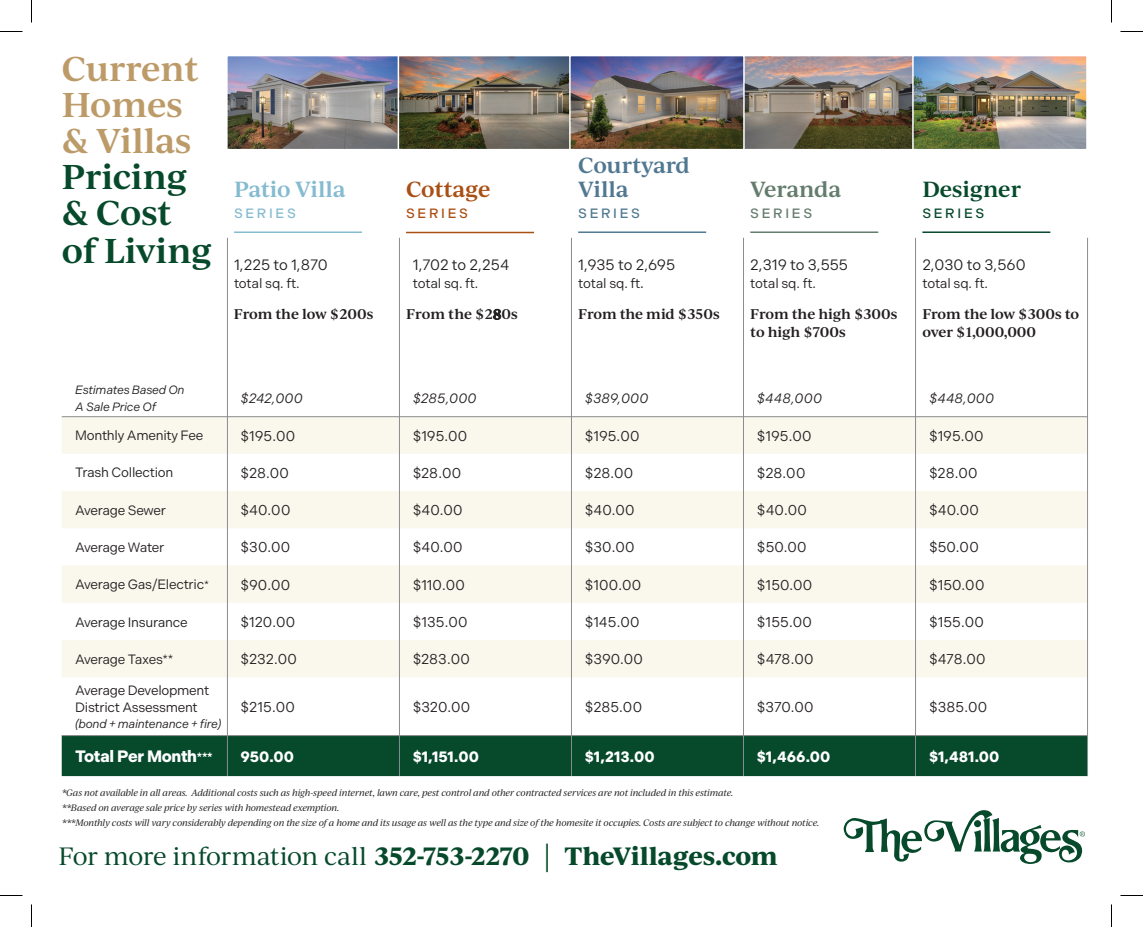
<style>
.page{position:relative;width:1143px;height:927px;background:#fff}
.page>*{position:absolute;margin:0;border:0;box-sizing:border-box;transform-origin:0 0}
.t1{font:600 33px/36.8px "Ivy Journal";color:#06492b}
.t2{font:600 33px/36px "Ivy Journal";letter-spacing:-.01em;color:#bc9b69}
.t3{font:700 24px "Ivy Journal";letter-spacing:-.02em;color:#06492b}
.t4{font:600 21px/24px "Ivy Journal";letter-spacing:-.015em;color:#517891}
.t5{font:600 21px "Ivy Journal";letter-spacing:-.015em;color:#85bbd0}
.t6{font:600 21px "Ivy Journal";color:#06492b}
.t7{font:600 21px "Ivy Journal";letter-spacing:-.015em;color:#aa4f14}
.t8{font:600 21px "Ivy Journal";letter-spacing:-.015em;color:#637c6c}
.t9{font:700 16.5px "Indivisible";letter-spacing:-.02em;color:#fff}
.t10{font:15px "Indivisible";color:#231f20}
.t11{font:700 15px "Indivisible";color:#fff}
.t12{font:14.25px "Indivisible";letter-spacing:.015em;color:#231f20}
.t13{font:13.5px/16.5px "Indivisible";letter-spacing:-.02em;color:#231f20}
.t14{font:600 13.5px/18px "Ivy Journal";color:#231f20}
.t15{font:italic 13.5px "Indivisible";letter-spacing:.02em;color:#231f20}
.t16{font:500 13.5px "Indivisible";letter-spacing:.2em;color:#85bbd0}
.t17{font:500 13.5px "Indivisible";letter-spacing:.2em;color:#aa4f14}
.t18{font:500 13.5px "Indivisible";letter-spacing:.2em;color:#517891}
.t19{font:500 13.5px "Indivisible";letter-spacing:.2em;color:#637c6c}
.t20{font:500 13.5px "Indivisible";letter-spacing:.2em;color:#06492b}
.t21{font:italic 12px/16.5px "Indivisible";letter-spacing:-.02em;color:#231f20}
.t22{font:italic 9px/15px "Ivy Journal";letter-spacing:-.025em;color:#231f20}
.s1{font-family:"Avenir"}
.s2{font-size:12px}
.s3{font-size:13.5px}
.s4{font-weight:400}
.s5{font-family:"Adobe Garamond Pro";font-weight:400;font-size:28.5px}
</style>
<div class="page">
<svg style="left:62px;top:417px;width:1025px;height:260px;fill:#faf7ed"></svg>
<svg style="left:62px;top:454px;width:1025px;height:37px"></svg>
<div style="left:62px;top:736px;width:1025px;height:40px;background:#06492b"></div>
<hr style="left:62px;top:735px;width:165px;height:1px;background:#8a8c8f">
<hr style="left:227px;top:735px;width:172px;height:1px;background:#8a8c8f">
<hr style="left:399px;top:735px;width:172px;height:1px;background:#8a8c8f">
<hr style="left:571px;top:735px;width:172px;height:1px;background:#8a8c8f">
<hr style="left:743px;top:735px;width:173px;height:1px;background:#8a8c8f">
<hr style="left:916px;top:735px;width:172px;height:1px;background:#8a8c8f">
<hr style="left:227px;top:416px;width:172px;height:1px;background:#8a8c8f">
<hr style="left:399px;top:416px;width:172px;height:1px;background:#8a8c8f">
<hr style="left:571px;top:416px;width:172px;height:1px;background:#8a8c8f">
<hr style="left:743px;top:416px;width:173px;height:1px;background:#8a8c8f">
<hr style="left:916px;top:416px;width:172px;height:1px;background:#8a8c8f">
<hr style="left:62px;top:416px;width:165px;height:1px;background:#8a8c8f">
<hr style="left:234px;top:231px;width:128px;height:2px;background:#85bbd0">
<hr style="left:406px;top:232px;width:128px;height:1px;background:#aa4f14">
<hr style="left:578px;top:231px;width:128px;height:2px;background:#517891">
<hr style="left:750px;top:231px;width:128px;height:2px;background:#637c6c">
<hr style="left:922px;top:231px;width:128px;height:2px;background:#06492b">
<hr style="left:399px;top:238px;width:1px;height:538px;background:#8a8c8f">
<hr style="left:227px;top:238px;width:1px;height:538px;background:#8a8c8f">
<hr style="left:571px;top:238px;width:1px;height:538px;background:#8a8c8f">
<hr style="left:743px;top:238px;width:1px;height:538px;background:#8a8c8f">
<hr style="left:915px;top:238px;width:1px;height:538px;background:#8a8c8f">
<hr style="left:1087px;top:238px;width:1px;height:538px;background:#8a8c8f">
<svg style="left:843px;top:810px;width:242px;height:54px"></svg>
<img style="left:227px;top:56px;width:860px;height:93px">
<svg style="left:0;top:31px;width:22px;height:1px"></svg>
<svg style="left:1120px;top:31px;width:23px;height:1px"></svg>
<svg style="left:0;top:895px;width:22px;height:1px"></svg>
<svg style="left:1120px;top:895px;width:23px;height:1px"></svg>
<svg style="left:31px;top:0;width:1px;height:22px"></svg>
<svg style="left:31px;top:904px;width:1px;height:23px"></svg>
<svg style="left:1111px;top:0;width:1px;height:22px"></svg>
<svg style="left:1111px;top:904px;width:1px;height:23px"></svg>
<h1 class="t2" style="left:62px;top:50px;width:139px">Current<br>Homes &amp; Villas</h1>
<h1 class="t1" style="left:62px;top:157px;width:152px">Pricing &amp; Cost of Living</h1>
<h3 class="t5" style="left:234px;top:174px;width:113px">Patio Villa</h3>
<h3 class="t16" style="left:234px;top:205px;width:63px">SERIES</h3>
<h3 class="t10" style="left:234px;top:256px;width:95px">1,225 to 1,870</h3>
<h3 class="t13" style="left:234px;top:275px;width:67px">total sq. ft.</h3>
<h3 class="t7" style="left:406px;top:174px;width:86px">Cottage</h3>
<h3 class="t17" style="left:406px;top:205px;width:63px">SERIES</h3>
<h3 class="t10" style="left:413px;top:256px;width:98px">1,702 to 2,254</h3>
<h3 class="t13" style="left:413px;top:275px;width:67px">total sq. ft.</h3>
<h3 class="t4" style="left:578px;top:152px;width:113px">Courtyard<br>Villa</h3>
<h3 class="t18" style="left:578px;top:205px;width:63px">SERIES</h3>
<h3 class="t10" style="left:578px;top:256px;width:99px">1,935 to 2,695</h3>
<h3 class="t13" style="left:578px;top:275px;width:67px">total sq. ft<span class="s1">.</span></h3>
<h3 class="t8" style="left:750px;top:174px;width:93px">Veranda</h3>
<h3 class="t19" style="left:750px;top:205px;width:63px">SERIES</h3>
<h3 class="t10" style="left:750px;top:256px;width:99px">2,319 to 3,555</h3>
<h3 class="t13" style="left:750px;top:275px;width:67px">total sq. ft.</h3>
<h3 class="t6" style="left:922px;top:174px;width:100px">Designer</h3>
<h3 class="t20" style="left:922px;top:205px;width:63px">SERIES</h3>
<h3 class="t10" style="left:922px;top:256px;width:105px">2,030 to 3,560</h3>
<h3 class="t13" style="left:922px;top:275px;width:67px">total sq. ft.</h3>
<h3 class="t14" style="left:234px;top:305px;width:141px">From the low $200s</h3>
<h3 class="t14" style="left:406px;top:305px;width:113px">From the $280s</h3>
<h3 class="t14" style="left:578px;top:305px;width:143px">From the mid $350s</h3>
<h3 class="t14" style="left:750px;top:305px;width:149px">From the high $300s to high $700s</h3>
<h3 class="t14" style="left:922px;top:305px;width:158px">From the low $300s to over $1,000,000</h3>
<h3 class="t21" style="left:75px;top:382px;width:111px">Estimates Based On<br>A Sale Price Of</h3>
<h3 class="t15" style="left:241px;top:391px;width:64px">$242,000</h3>
<h3 class="t15" style="left:413px;top:391px;width:65px">$285,000</h3>
<h3 class="t15" style="left:585px;top:391px;width:65px">$389,000</h3>
<h3 class="t15" style="left:757px;top:391px;width:67px">$448,000</h3>
<h3 class="t15" style="left:929px;top:391px;width:67px">$448,000</h3>
<h3 class="t13" style="left:75px;top:427px;width:130px">Monthly Amenity Fee</h3>
<h3 class="t12" style="left:241px;top:428px;width:56px">$195.00</h3>
<h3 class="t12" style="left:413px;top:428px;width:56px">$195.00</h3>
<h3 class="t12" style="left:585px;top:428px;width:56px">$195.00</h3>
<h3 class="t12" style="left:757px;top:428px;width:56px">$195.00</h3>
<h3 class="t12" style="left:929px;top:428px;width:56px">$195.00</h3>
<h3 class="t13" style="left:75px;top:465px;width:100px">Trash Collection</h3>
<h3 class="t12" style="left:241px;top:465px;width:50px">$28.00</h3>
<h3 class="t12" style="left:413px;top:465px;width:50px">$28.00</h3>
<h3 class="t12" style="left:585px;top:465px;width:50px">$28.00</h3>
<h3 class="t12" style="left:757px;top:465px;width:50px">$28.00</h3>
<h3 class="t12" style="left:929px;top:465px;width:50px">$28.00</h3>
<h3 class="t13" style="left:75px;top:502px;width:92px">Average Sewer</h3>
<h3 class="t12" style="left:241px;top:502px;width:51px">$40.00</h3>
<h3 class="t12" style="left:413px;top:502px;width:51px">$40.00</h3>
<h3 class="t12" style="left:585px;top:502px;width:51px">$40.00</h3>
<h3 class="t12" style="left:757px;top:502px;width:51px">$40.00</h3>
<h3 class="t12" style="left:929px;top:502px;width:51px">$40.00</h3>
<h3 class="t13" style="left:75px;top:539px;width:91px">Average Water</h3>
<h3 class="t12" style="left:241px;top:539px;width:51px">$30.00</h3>
<h3 class="t12" style="left:413px;top:539px;width:51px">$40.00</h3>
<h3 class="t12" style="left:585px;top:539px;width:51px">$30.00</h3>
<h3 class="t12" style="left:757px;top:539px;width:51px">$50.00</h3>
<h3 class="t12" style="left:929px;top:539px;width:51px">$50.00</h3>
<h3 class="t13" style="left:75px;top:576px;width:135px">Average Gas/Electric<span class="s2">*</span></h3>
<h3 class="t12" style="left:241px;top:576px;width:51px">$90.00</h3>
<h3 class="t12" style="left:413px;top:576px;width:54px">$110.00</h3>
<h3 class="t12" style="left:585px;top:576px;width:58px">$100.00</h3>
<h3 class="t12" style="left:757px;top:576px;width:57px">$150.00</h3>
<h3 class="t12" style="left:929px;top:576px;width:57px">$150.00</h3>
<h3 class="t13" style="left:75px;top:614px;width:114px">Average Insurance</h3>
<h3 class="t12" style="left:241px;top:614px;width:56px">$120.00</h3>
<h3 class="t12" style="left:413px;top:614px;width:56px">$135.00</h3>
<h3 class="t12" style="left:585px;top:614px;width:56px">$145.00</h3>
<h3 class="t12" style="left:757px;top:614px;width:56px">$155.00</h3>
<h3 class="t12" style="left:929px;top:614px;width:56px">$155.00</h3>
<h3 class="t13" style="left:75px;top:651px;width:100px">Average Taxes**</h3>
<h3 class="t12" style="left:241px;top:651px;width:58px">$232.00</h3>
<h3 class="t12" style="left:413px;top:651px;width:59px">$283.00</h3>
<h3 class="t12" style="left:585px;top:651px;width:60px">$390.00</h3>
<h3 class="t12" style="left:757px;top:651px;width:58px">$478.00</h3>
<h3 class="t12" style="left:929px;top:651px;width:58px">$478.00</h3>
<h3 class="t13" style="left:75px;top:682px;width:136px">Average Development<br>District Assessment</h3>
<h3 class="t21" style="left:75px;top:716px;width:148px">(bond + maintenance + fire)</h3>
<h3 class="t12" style="left:241px;top:699px;width:56px">$215.00</h3>
<h3 class="t12" style="left:413px;top:699px;width:59px">$320.00</h3>
<h3 class="t12" style="left:585px;top:699px;width:59px">$285.00</h3>
<h3 class="t12" style="left:757px;top:699px;width:58px">$370.00</h3>
<h3 class="t12" style="left:929px;top:699px;width:60px">$385.00</h3>
<h3 class="t9" style="left:75px;top:747px;width:139px">Total Per Month<span class="s3">***</span></h3>
<h3 class="t11" style="left:241px;top:748px;width:55px">950.00</h3>
<h3 class="t11" style="left:413px;top:748px;width:68px">$1,151.00</h3>
<h3 class="t11" style="left:585px;top:748px;width:71px">$1,213.00</h3>
<h3 class="t11" style="left:757px;top:748px;width:75px">$1,466.00</h3>
<h3 class="t11" style="left:929px;top:748px;width:72px">$1,481.00</h3>
<p class="t22" style="left:62px;top:785px;width:759px">*Gas not available in all areas. Additional costs such as high-speed internet, lawn care, pest control and other contracted services are not included in this estimate.<br>**Based on average sale price by series with homestead exemption.<br>***Monthly costs will vary considerably depending on the size of a home and its usage as well as the type and size of the homesite it occupies. Costs are subject to change without notice.</p>
<h2 class="t3" style="left:58px;top:838px;width:721px"><span class="s4">For more information call</span> 352-753-2270 <span class="s5">|</span> TheVillages.com</h2>
</div>
